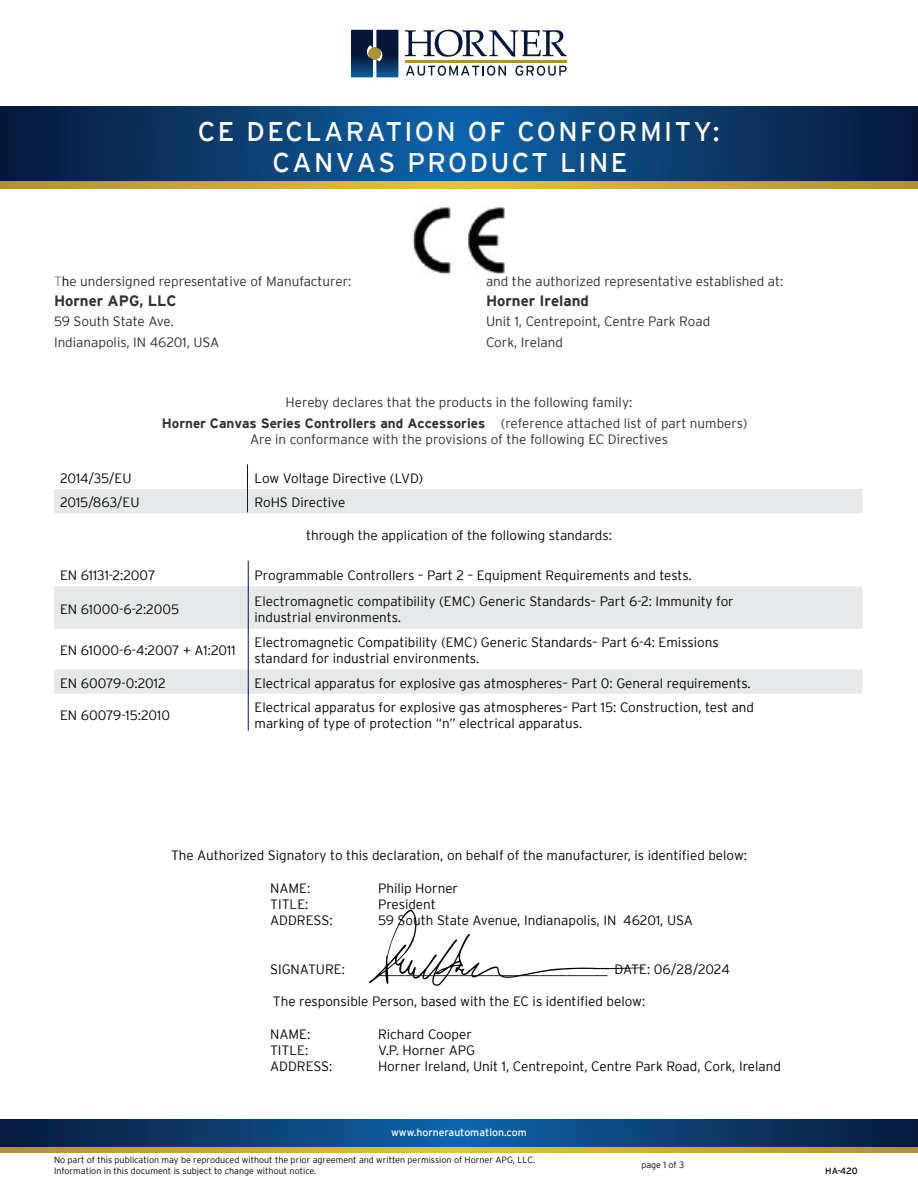
<style>
.page{position:relative;width:918px;height:1188px;background:#fff}
.page>*{position:absolute;margin:0;border:0;box-sizing:border-box;transform-origin:0 0}
.t1{font:27px/31.5px "Interstate";letter-spacing:.09em;color:#fff}
.t2{font:700 15px "Interstate";color:#303032}
.t3{font:300 13.5px/16.2px "Interstate";color:#040504}
.t4{font:300 13.5px/20.2px "Interstate";color:#303032}
.t5{font:300 13.5px "Interstate";letter-spacing:-.02em;color:#040504}
.t6{font:10.5px "Interstate";color:#fff}
.t7{font:300 9px/10.8px "Interstate";color:#040504}
.t8{font:9px "Interstate";color:#040504}
.s1{color:#7a7c7f}
.s2{color:#040504}
.s3{font-weight:700}
</style>
<div class="page">
<svg style="left:405px;top:30px;width:162px;height:27px"></svg>
<hr style="left:405px;top:60px;width:162px;height:3px;background:#af9230">
<svg style="left:351px;top:30px;width:47px;height:47px;background:#19375e"></svg>
<div style="left:368px;top:47px;width:13px;height:13px;background:#af9230;border-radius:50%"></div>
<svg style="left:406px;top:66px;width:100px;height:10px"></svg>
<svg style="left:515px;top:66px;width:52px;height:10px"></svg>
<svg style="left:0;top:1120px;width:918px;height:28px;background:#11426f"></svg>
<svg style="left:0;top:1148px;width:918px;height:4px;background:#cca937"></svg>
<div style="left:54px;top:489px;width:808px;height:24px;background:#e7e8e9"></div>
<svg style="left:54px;top:586px;width:808px;height:108px;fill:#e7e8e9"></svg>
<img style="left:412px;top:207px;width:93px;height:67px">
<hr style="left:247px;top:464px;width:1px;height:48px;background:#031942">
<hr style="left:248px;top:561px;width:1px;height:170px;background:#031942">
<svg style="left:369px;top:909px;width:275px;height:77px"></svg>
<svg style="left:0;top:107px;width:918px;height:75px;background:#0d3e6f"></svg>
<svg style="left:0;top:182px;width:918px;height:7px;background:#cba836"></svg>
<h1 class="t1" style="left:272px;top:115px;width:449px;text-indent:-75px">CE DECLARATION OF CONFORMITY:<br>CANVAS PRODUCT LINE</h1>
<p class="t4" style="left:54px;top:271px;width:299px"><span class="s1">T</span><span class="s2">h</span>e undersigned representative of Manufacturer:</p>
<p class="t4" style="left:486px;top:271px;width:299px">and the authorized representative established at:</p>
<p class="t2" style="left:54px;top:293px;width:124px">Horner APG, LLC</p>
<p class="t2" style="left:486px;top:293px;width:104px">Horner Ireland</p>
<p class="t4" style="left:54px;top:311px;width:121px">59 South State Ave.</p>
<p class="t4" style="left:486px;top:311px;width:226px">Unit 1, Centrepoint, Centre Park Road</p>
<p class="t4" style="left:54px;top:332px;width:167px">Indianapolis, IN 46201, USA</p>
<p class="t4" style="left:486px;top:332px;width:78px">Cork, Ireland</p>
<p class="t4" style="left:162px;top:392px;width:587px;text-indent:124px">Hereby declares that the products in the following family:<br><span class="s3">Horner Canvas Series Controllers and Accessories</span> (reference attached list of part numbers)</p>
<p class="t4" style="left:250px;top:429px;width:419px">Are in conformance with the provisions of the following EC Directives</p>
<p class="t3" style="left:60px;top:470px;width:73px">2014/35/EU</p>
<p class="t3" style="left:255px;top:470px;width:170px">Low Voltage Directive (LVD)</p>
<p class="t3" style="left:60px;top:494px;width:81px">2015/863/EU</p>
<p class="t3" style="left:255px;top:494px;width:92px">RoHS Directive</p>
<p class="t3" style="left:306px;top:527px;width:307px">through the application of the following standards:</p>
<p class="t3" style="left:60px;top:567px;width:97px">EN 61131-2:2007</p>
<p class="t3" style="left:255px;top:567px;width:439px">Programmable Controllers – Part 2 – Equipment Requirements and tests.</p>
<p class="t3" style="left:60px;top:601px;width:121px">EN 61000-6-2:2005</p>
<p class="t3" style="left:255px;top:593px;width:481px">Electromagnetic compatibility (EMC) Generic Standards– Part 6-2: Immunity for industrial environments.</p>
<p class="t3" style="left:60px;top:642px;width:177px">EN 61000-6-4:2007 + A1:2011</p>
<p class="t3" style="left:255px;top:634px;width:466px">Electromagnetic Compatibility (EMC) Generic Standards– Part 6-4: Emissions standard for industrial environments.</p>
<p class="t3" style="left:60px;top:675px;width:107px">EN 60079-0:2012</p>
<p class="t3" style="left:255px;top:675px;width:498px">Electrical apparatus for explosive gas atmospheres– Part 0: General requirements.</p>
<p class="t3" style="left:60px;top:707px;width:112px">EN 60079-15:2010</p>
<p class="t3" style="left:255px;top:699px;width:501px">Electrical apparatus for explosive gas atmospheres– Part 15: Construction, test and marking of type of protection “n” electrical apparatus.</p>
<p class="t3" style="left:171px;top:847px;width:578px">The Authorized Signatory to this declaration, on behalf of the manufacturer, is identified below:</p>
<p class="t3" style="left:270px;top:880px;width:42px">NAME:</p>
<p class="t3" style="left:378px;top:880px;width:82px">Philip Horner</p>
<p class="t3" style="left:270px;top:896px;width:40px">TITLE:</p>
<p class="t3" style="left:378px;top:896px;width:59px">President</p>
<p class="t3" style="left:270px;top:912px;width:64px">ADDRESS:</p>
<p class="t3" style="left:378px;top:912px;width:316px">59 South State Avenue, Indianapolis, IN 46201, USA</p>
<p class="t3" style="left:270px;top:961px;width:77px">SIGNATURE:</p>
<p class="t5" style="left:378px;top:961px;width:353px">__________________________________ DATE: 06/28/2024</p>
<p class="t3" style="left:273px;top:993px;width:374px">The responsible Person, based with the EC is identified below:</p>
<p class="t3" style="left:270px;top:1026px;width:42px">NAME:</p>
<p class="t3" style="left:378px;top:1026px;width:95px">Richard Cooper</p>
<p class="t3" style="left:270px;top:1042px;width:40px">TITLE:</p>
<p class="t3" style="left:378px;top:1042px;width:99px">V.P. Horner APG</p>
<p class="t3" style="left:270px;top:1058px;width:64px">ADDRESS:</p>
<p class="t3" style="left:378px;top:1058px;width:405px">Horner Ireland, Unit 1, Centrepoint, Centre Park Road, Cork, Ireland</p>
<p class="t6" style="left:391px;top:1127px;width:137px">www.hornerautomation.com</p>
<p class="t7" style="left:54px;top:1154px;width:483px">No part of this publication may be reproduced without the prior agreement and written permission of Horner APG, LLC.<br>Information in this document is subject to change without notice.</p>
<p class="t7" style="left:641px;top:1160px;width:44px">page 1 of 3</p>
<p class="t8" style="left:825px;top:1166px;width:34px">HA-420</p>
</div>
